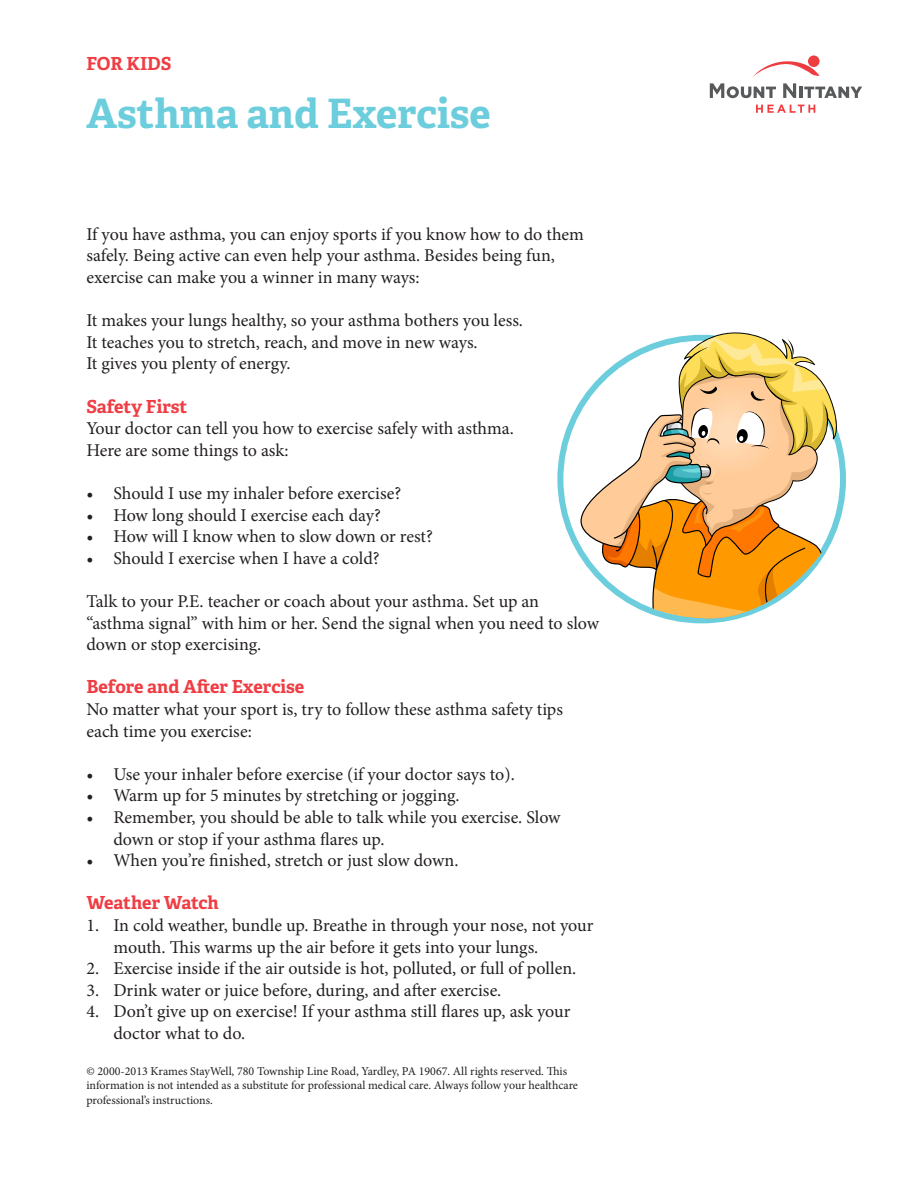
<style>
.page{position:relative;width:918px;height:1188px;background:#fff}
.page>*{position:absolute;margin:0;border:0;box-sizing:border-box;transform-origin:0 0}
.t1{font:700 40.5px "Adelle";color:#6ccddd}
.t2{font:18px/21.6px "Minion Pro";letter-spacing:-.005em;color:#231f20}
.t3{font:700 18px "Adelle";color:#ef3d43}
.t4{font:12px/14.4px "Minion Pro";color:#231f20}
</style>
<div class="page">
<svg style="left:756px;top:105px;width:59px;height:8px"></svg>
<div style="left:808px;top:55px;width:12px;height:12px;background:#ee3d41;border-radius:50%"></div>
<svg style="left:753px;top:61px;width:67px;height:16px"></svg>
<svg style="left:710px;top:83px;width:66px;height:15px"></svg>
<svg style="left:783px;top:83px;width:13px;height:15px"></svg>
<hr style="left:799px;top:87px;width:4px;height:11px;background:#58595b">
<svg style="left:804px;top:87px;width:58px;height:11px"></svg>
<svg style="left:580px;top:332px;width:260px;height:286px"></svg>
<p class="t3" style="left:86px;top:51px;width:87px">FOR KIDS</p>
<p class="t1" style="left:86px;top:85px;width:406px">Asthma and Exercise</p>
<p class="t2" style="left:86px;top:223px;width:499px">If you have asthma, you can enjoy sports if you know how to do them safely. Being active can even help your asthma. Besides being fun, exercise can make you a winner in many ways:</p>
<p class="t2" style="left:86px;top:310px;width:438px">It makes your lungs healthy, so your asthma bothers you less.</p>
<p class="t2" style="left:86px;top:331px;width:393px">It teaches you to stretch, reach, and move in new ways.</p>
<p class="t2" style="left:86px;top:353px;width:206px">It gives you plenty of energy.</p>
<p class="t3" style="left:86px;top:393px;width:102px">Safety First</p>
<p class="t2" style="left:86px;top:418px;width:429px">Your doctor can tell you how to exercise safely with asthma.<br>Here are some things to ask:</p>
<p class="t2" style="left:86px;top:483px;width:316px">• Should I use my inhaler before exercise?</p>
<p class="t2" style="left:86px;top:504px;width:296px">• How long should I exercise each day?</p>
<p class="t2" style="left:86px;top:526px;width:348px">• How will I know when to slow down or rest?</p>
<p class="t2" style="left:86px;top:547px;width:295px">• Should I exercise when I have a cold?</p>
<p class="t2" style="left:86px;top:591px;width:514px">Talk to your P.E. teacher or coach about your asthma. Set up an “asthma signal” with him or her. Send the signal when you need to slow down or stop exercising.</p>
<p class="t3" style="left:86px;top:674px;width:220px">Before and After Exercise</p>
<p class="t2" style="left:86px;top:699px;width:478px">No matter what your sport is, try to follow these asthma safety tips each time you exercise:</p>
<p class="t2" style="left:86px;top:763px;width:430px">• Use your inhaler before exercise (if your doctor says to).</p>
<p class="t2" style="left:86px;top:785px;width:375px">• Warm up for 5 minutes by stretching or jogging.</p>
<p class="t2" style="left:113px;top:807px;width:449px;text-indent:-27px">• Remember, you should be able to talk while you exercise. Slow down or stop if your asthma flares up.</p>
<p class="t2" style="left:86px;top:850px;width:374px">• When you’re finished, stretch or just slow down.</p>
<p class="t3" style="left:86px;top:890px;width:134px">Weather Watch</p>
<p class="t2" style="left:113px;top:915px;width:482px;text-indent:-27px">1. In cold weather, bundle up. Breathe in through your nose, not your mouth. This warms up the air before it gets into your lungs.</p>
<p class="t2" style="left:86px;top:958px;width:492px">2. Exercise inside if the air outside is hot, polluted, or full of pollen.</p>
<p class="t2" style="left:86px;top:979px;width:416px">3. Drink water or juice before, during, and after exercise.</p>
<p class="t2" style="left:113px;top:1001px;width:459px;text-indent:-27px">4. Don’t give up on exercise! If your asthma still flares up, ask your doctor what to do.</p>
<p class="t4" style="left:86px;top:1064px;width:493px">© 2000-2013 Krames StayWell, 780 Township Line Road, Yardley, PA 19067. All rights reserved. This information is not intended as a substitute for professional medical care. Always follow your healthcare professional’s instructions.</p>
</div>
